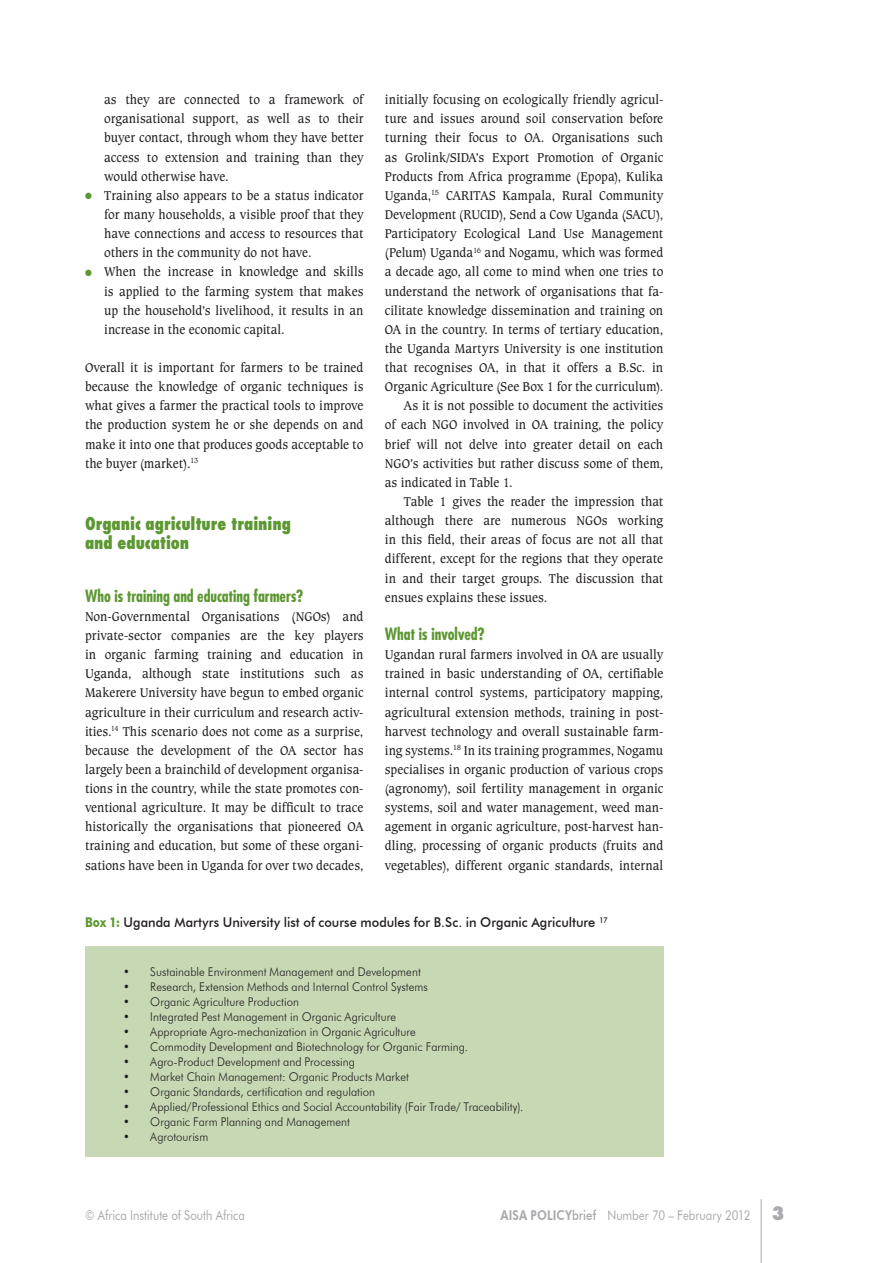
<style>
.page{position:relative;width:893px;height:1263px;background:#fff}
.page>*{position:absolute;margin:0;border:0;box-sizing:border-box;transform-origin:0 0}
.t1{font:800 condensed 17.25px/19.2px "Futura";letter-spacing:-.005em;color:#5c9731;scale:.95 1}
.t2{font:700 condensed 16.5px "Futura";letter-spacing:-.005em;color:#5c9731;scale:.95 1}
.t3{font:13.5px/19.2px "Caxton BT";letter-spacing:-.005em;color:#231f20;text-align:justify;scale:.95 1}
.t4{font:500 13.5px "Futura BT";color:#231f20;scale:.95 1}
.t5{font:13.5px "Futura BT";color:#a8a9ad;scale:.85 1}
.t6{font:300 12px "Futura BT";letter-spacing:.005em;color:#231f20;scale:.95 1}
.s1{color:#5c9731}
.s2{font-weight:700;color:#5c9731}
.s3{font-weight:800}
.s4{font-weight:500}
.s5{font-family:"Futura";font-weight:800;font-size:18px}
</style>
<div class="page">
<hr style="left:761px;top:1199px;width:1px;height:64px;background:#a8a9ad">
<div style="left:85px;top:946px;width:578px;height:211px;background:#c6d8b4"></div>
<p class="t3" style="left:104px;top:90px;width:275px">as they are connected to a framework of organisational support, as well as to their buyer contact, through whom they have better access to extension and training than they would otherwise have.</p>
<p class="t3" style="left:104px;top:185px;width:275px;text-indent:-19px"><span class="s1">●</span> Training also appears to be a status indicator for many households, a visible proof that they have connections and access to resources that others in the community do not have.</p>
<p class="t3" style="left:104px;top:262px;width:275px;text-indent:-19px"><span class="s1">●</span> When the increase in knowledge and skills is applied to the farming system that makes up the household’s livelihood, it results in an increase in the economic capital.</p>
<p class="t3" style="left:85px;top:358px;width:295px">Overall it is important for farmers to be trained because the knowledge of organic techniques is what gives a farmer the practical tools to improve the production system he or she depends on and make it into one that produces goods acceptable to the buyer (market).<sup>13</sup></p>
<p class="t1" style="left:85px;top:513px;width:218px">Organic agriculture training and education</p>
<p class="t2" style="left:85px;top:585px;width:231px">Who is training and educating farmers?</p>
<p class="t3" style="left:85px;top:606px;width:295px">Non-Governmental Organisations (NGOs) and private-sector companies are the key players in organic farming training and education in Uganda, although state institutions such as Makerere University have begun to embed organic agriculture in their curriculum and research activ&shy;ities.<sup>14</sup> This scenario does not come as a surprise, because the development of the OA sector has largely been a brainchild of development organisa&shy;tions in the country, while the state promotes con&shy;ventional agriculture. It may be difficult to trace historically the organisations that pioneered OA training and education, but some of these organi&shy;sations have been in Uganda for over two decades,</p>
<p class="t3" style="left:385px;top:90px;width:295px">initially focusing on ecologically friendly agricul-</p>
<p class="t3" style="left:385px;top:109px;width:295px">ture and issues around soil conservation before</p>
<p class="t3" style="left:385px;top:128px;width:295px">turning their focus to OA. Organisations such</p>
<p class="t3" style="left:385px;top:147px;width:295px">as Grolink/SIDA’s Export Promotion of Organic</p>
<p class="t3" style="left:385px;top:166px;width:295px">Products from Africa programme (Epopa), Kulika</p>
<p class="t3" style="left:385px;top:185px;width:295px">Uganda,<sup>15</sup> CARITAS Kampala, Rural Community</p>
<p class="t3" style="left:385px;top:205px;width:295px">Development (RUCID), Send a Cow Uganda (SACU),</p>
<p class="t3" style="left:385px;top:224px;width:295px">Participatory Ecological Land Use Management</p>
<p class="t3" style="left:385px;top:243px;width:295px">(Pelum) Uganda<sup>16</sup> and Nogamu, which was formed</p>
<p class="t3" style="left:385px;top:262px;width:295px">a decade ago, all come to mind when one tries to</p>
<p class="t3" style="left:385px;top:281px;width:295px">understand the network of organisations that fa-</p>
<p class="t3" style="left:385px;top:300px;width:295px">cilitate knowledge dissemination and training on</p>
<p class="t3" style="left:385px;top:319px;width:295px">OA in the country. In terms of tertiary education,</p>
<p class="t3" style="left:385px;top:339px;width:295px">the Uganda Martyrs University is one institution</p>
<p class="t3" style="left:385px;top:358px;width:295px">that recognises OA, in that it offers a B.Sc. in</p>
<p class="t3" style="left:385px;top:377px;width:295px">Organic Agriculture (See Box 1 for the curriculum).</p>
<p class="t3" style="left:404px;top:396px;width:274px">As it is not possible to document the activities</p>
<p class="t3" style="left:385px;top:415px;width:295px">of each NGO involved in OA training, the policy</p>
<p class="t3" style="left:385px;top:434px;width:295px">brief will not delve into greater detail on each</p>
<p class="t3" style="left:385px;top:453px;width:295px">NGO’s activities but rather discuss some of them,</p>
<p class="t3" style="left:385px;top:472px;width:136px">as indicated in Table 1.</p>
<p class="t3" style="left:404px;top:492px;width:274px">Table 1 gives the reader the impression that</p>
<p class="t3" style="left:385px;top:511px;width:295px">although there are numerous NGOs working</p>
<p class="t3" style="left:385px;top:530px;width:295px">in this field, their areas of focus are not all that</p>
<p class="t3" style="left:385px;top:549px;width:295px">different, except for the regions that they operate</p>
<p class="t3" style="left:385px;top:568px;width:295px">in and their target groups. The discussion that</p>
<p class="t3" style="left:385px;top:587px;width:173px">ensues explains these issues.</p>
<p class="t2" style="left:385px;top:623px;width:107px">What is involved?</p>
<p class="t3" style="left:385px;top:645px;width:295px">Ugandan rural farmers involved in OA are usually trained in basic understanding of OA, certifiable internal control systems, participatory mapping, agricultural extension methods, training in post&shy;harvest technology and overall sustainable farm&shy;ing systems.<sup>18</sup> In its training programmes, Nogamu specialises in organic production of various crops (agronomy), soil fertility management in organic systems, soil and water management, weed man&shy;agement in organic agriculture, post-harvest han&shy;dling, processing of organic products (fruits and vegetables), different organic standards, internal</p>
<p class="t4" style="left:85px;top:914px;width:552px"><span class="s2">Box 1:</span> Uganda Martyrs University list of course modules for B.Sc. in Organic Agriculture <sup>17</sup></p>
<p class="t6" style="left:123px;top:964px;width:315px">• Sustainable Environment Management and Development</p>
<p class="t6" style="left:123px;top:979px;width:322px">• Research, Extension Methods and Internal Control Systems</p>
<p class="t6" style="left:123px;top:994px;width:186px">• Organic Agriculture Production</p>
<p class="t6" style="left:123px;top:1009px;width:289px">• Integrated Pest Management in Organic Agriculture</p>
<p class="t6" style="left:123px;top:1024px;width:309px">• Appropriate Agro-mechanization in Organic Agriculture</p>
<p class="t6" style="left:123px;top:1039px;width:364px">• Commodity Development and Biotechnology for Organic Farming.</p>
<p class="t6" style="left:123px;top:1054px;width:245px">• Agro-Product Development and Processing</p>
<p class="t6" style="left:123px;top:1069px;width:302px">• Market Chain Management: Organic Products Market</p>
<p class="t6" style="left:123px;top:1084px;width:267px">• Organic Standards, certification and regulation</p>
<p class="t6" style="left:123px;top:1099px;width:423px">• Applied/Professional Ethics and Social Accountability (Fair Trade/ Traceability).</p>
<p class="t6" style="left:123px;top:1114px;width:240px">• Organic Farm Planning and Management</p>
<p class="t6" style="left:123px;top:1129px;width:91px">• Agrotourism</p>
<p class="t5" style="left:85px;top:1207px;width:190px">© Africa Institute of South Africa</p>
<p class="t5" style="left:500px;top:1207px;width:336px"><span class="s3">AISA POLICY</span><span class="s4">brief</span> Number 70 – February 2012 <span class="s5">3</span></p>
</div>
